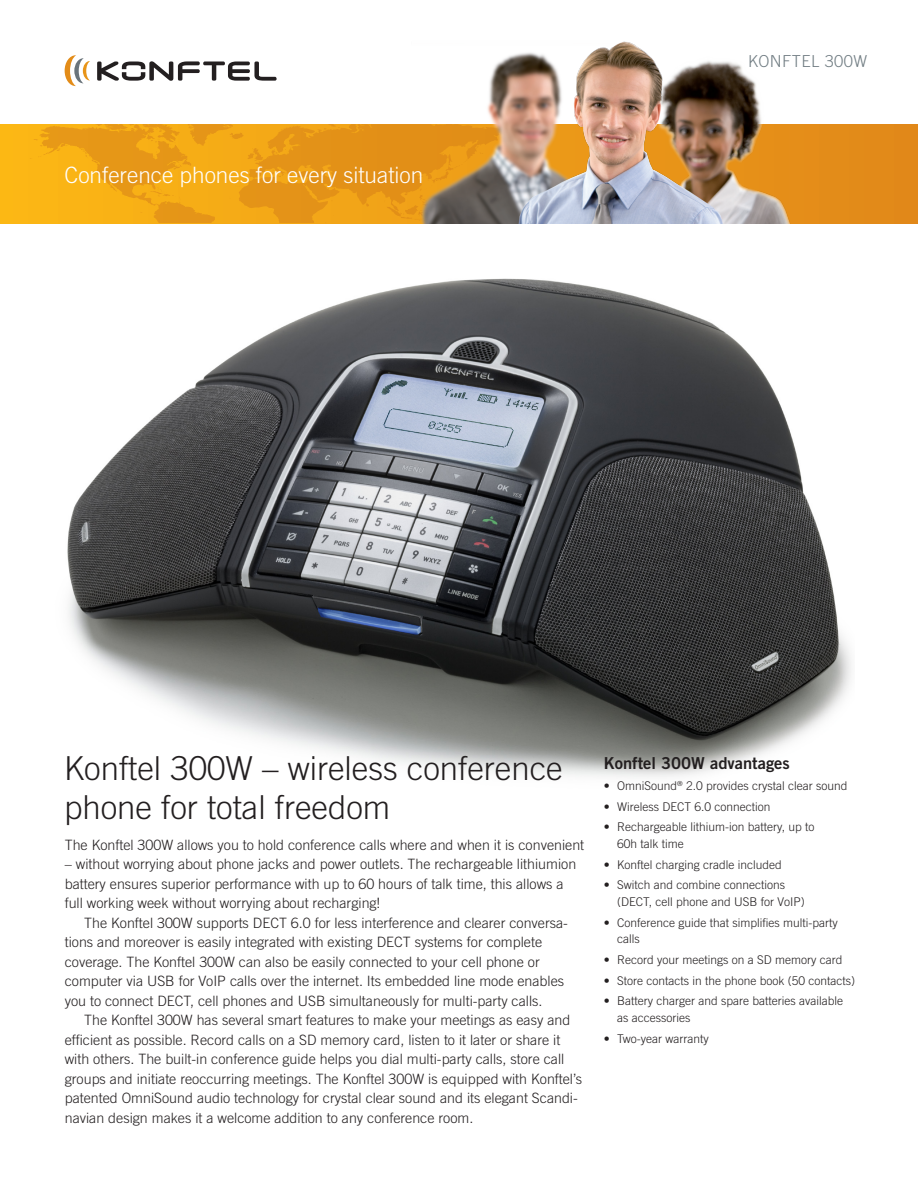
<style>
.page{position:relative;width:918px;height:1188px;background:#fff}
.page>*{position:absolute;margin:0;border:0;box-sizing:border-box;transform-origin:0 0}
.t1{font:300 33px/39.6px "Trade Gothic LT Std";color:#231f20}
.t2{font:300 22.5px "Trade Gothic LT Std";color:#fff}
.t3{font:16.5px "Trade Gothic LT Std Bd 2";color:#231f20}
.t4{font:300 16.5px "Trade Gothic LT Std";letter-spacing:.025em;color:#717d83}
.Bröd_uindrag{font:300 14.25px/19.5px "Trade Gothic LT Std";color:#231f20}
.t5{font:300 12px/16.5px "Trade Gothic LT Std";color:#231f20}
</style>
<div class="page">
<img style="left:67px;top:278px;width:784px;height:499px">
<svg style="left:0;top:124px;width:918px;height:99px;background:#ec9d17"></svg>
<svg style="left:366px;top:203px;width:3px;height:4px"></svg>
<svg style="left:248px;top:153px;width:4px;height:6px"></svg>
<svg style="left:385px;top:193px;width:19px;height:26px"></svg>
<svg style="left:268px;top:124px;width:136px;height:18px;background:#e59417"></svg>
<svg style="left:150px;top:188px;width:31px;height:15px"></svg>
<svg style="left:30px;top:124px;width:203px;height:43px;background:#efa416"></svg>
<img style="left:95px;top:124px;width:200px;height:12px">
<img style="left:252px;top:145px;width:45px;height:34px">
<svg style="left:97px;top:61px;width:180px;height:20px"></svg>
<svg style="left:65px;top:55px;width:25px;height:31px"></svg>
<img style="left:404px;top:41px;width:415px;height:183px">
<p class="t2" style="left:65px;top:162px;width:360px">Conference phones for every situation</p>
<p class="t4" style="left:748px;top:52px;width:121px">Konftel 300W</p>
<p class="t1" style="left:64px;top:748px;width:500px">Konftel 300W – wireless conference phone for total freedom</p>
<p class="Bröd_uindrag" style="left:65px;top:835px;width:521px">The Konftel 300W allows you to hold conference calls where and when it is convenient</p>
<p class="Bröd_uindrag" style="left:65px;top:854px;width:513px">– without worrying about phone jacks and power outlets. The rechargeable lithiumion battery ensures superior performance with up to 60 hours of talk time, this allows a full working week without worrying about recharging!</p>
<p class="Bröd_uindrag" style="left:65px;top:913px;width:505px">The Konftel 300W supports DECT 6.0 for less interference and clearer conversa&shy;tions and moreover is easily integrated with existing DECT systems for complete coverage. The Konftel 300W can also be easily connected to your cell phone or computer via USB for VoIP calls over the internet. Its embedded line mode enables you to connect DECT, cell phones and USB simultaneously for multi-party calls.</p>
<p class="Bröd_uindrag" style="left:65px;top:1010px;width:519px">The Konftel 300W has several smart features to make your meetings as easy and efficient as possible. Record calls on a SD memory card, listen to it later or share it with others. The built-in conference guide helps you dial multi-party calls, store call groups and initiate reoccurring meetings. The Konftel 300W is equipped with Konftel’s patented OmniSound audio technology for crystal clear sound and its elegant Scandi&shy;navian design makes it a welcome addition to any conference room.</p>
<p class="t3" style="left:604px;top:753px;width:188px">Konftel 300W advantages</p>
<p class="t5" style="left:604px;top:777px;width:245px">• OmniSound<sup>®</sup> 2.0 provides crystal clear sound</p>
<p class="t5" style="left:604px;top:798px;width:168px">• Wireless DECT 6.0 connection</p>
<p class="t5" style="left:617px;top:819px;width:199px;text-indent:-14px">• Rechargeable lithium-ion battery, up to<br>60h talk time</p>
<p class="t5" style="left:604px;top:856px;width:180px">• Konftel charging cradle included</p>
<p class="t5" style="left:617px;top:877px;width:189px;text-indent:-14px">• Switch and combine connections (DECT, cell phone and USB for VoIP)</p>
<p class="t5" style="left:617px;top:914px;width:222px;text-indent:-14px">• Conference guide that simplifies multi-party calls</p>
<p class="t5" style="left:604px;top:951px;width:240px">• Record your meetings on a SD memory card</p>
<p class="t5" style="left:604px;top:972px;width:253px">• Store contacts in the phone book (50 contacts)</p>
<p class="t5" style="left:617px;top:993px;width:228px;text-indent:-14px">• Battery charger and spare batteries available as accessories</p>
<p class="t5" style="left:604px;top:1030px;width:107px">• Two-year warranty</p>
</div>
